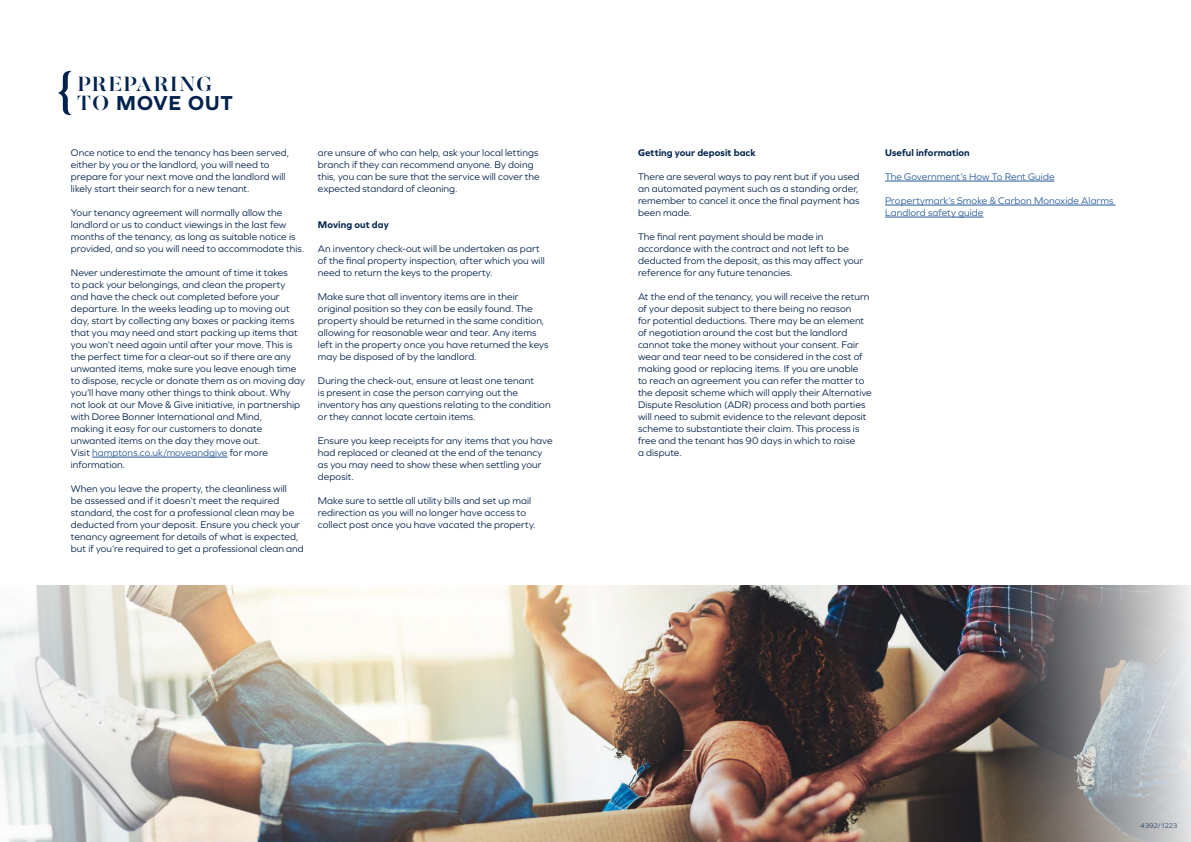
<style>
.page{position:relative;width:1191px;height:842px;background:#fff}
.page>*{position:absolute;margin:0;border:0;box-sizing:border-box;transform-origin:0 0}
.t1{font:700 21px "Gabriela Stencil";letter-spacing:.05em;color:#00224c}
.t2{font:700 21px "Graphie";letter-spacing:.035em;color:#00224c}
.t3{font:10px/12px "Graphie";letter-spacing:.005em;color:#00224c}
.t4{font:10px/12px "Graphie";letter-spacing:.005em;color:#275b9b}
.t5{font:700 10px "Graphie";letter-spacing:.01em;color:#00224c}
.t6{font:300 7px "Graphie";letter-spacing:-.035em;color:#00224c}
.s1{font-family:"Gabriela Stencil"}
.s2{color:#275b9b}
</style>
<div class="page">
<hr style="left:92px;top:457px;width:135px;height:1px;background:#275b9b">
<hr style="left:885px;top:181px;width:169px;height:1px;background:#275b9b">
<hr style="left:885px;top:205px;width:230px;height:1px;background:#275b9b">
<hr style="left:885px;top:217px;width:98px;height:1px;background:#275b9b">
<svg style="left:58px;top:71px;width:14px;height:44px"></svg>
<img style="left:312px;top:585px;width:604px;height:257px">
<img style="left:0;top:585px;width:312px;height:257px">
<img style="left:916px;top:585px;width:275px;height:257px">
<h1 class="t1" style="left:77px;top:71px;width:137px">PREPARING</h1>
<h1 class="t2" style="left:77px;top:91px;width:157px"><span class="s1">TO</span> MOVE OUT</h1>
<p class="t3" style="left:71px;top:146px;width:220px">Once notice to end the tenancy has been served, either by you or the landlord, you will need to prepare for your next move and the landlord will likely start their search for a new tenant.</p>
<p class="t3" style="left:71px;top:206px;width:235px">Your tenancy agreement will normally allow the landlord or us to conduct viewings in the last few months of the tenancy, as long as suitable notice is provided, and so you will need to accommodate this.</p>
<p class="t3" style="left:71px;top:266px;width:236px">Never underestimate the amount of time it takes<br>to pack your belongings, and clean the property and have the check out completed before your departure. In the weeks leading up to moving out day, start by collecting any boxes or packing items that you may need and start packing up items that you won’t need again until after your move. This is the perfect time for a clear-out so if there are any unwanted items, make sure you leave enough time to dispose, recycle or donate them as on moving day you’ll have many other things to think about. Why not look at our Move &amp; Give initiative, in partnership with Doree Bonner International and Mind,<br>making it easy for our customers to donate unwanted items on the day they move out.<br>Visit <span class="s2">hamptons.co.uk/moveandgive</span> for more information.</p>
<p class="t3" style="left:71px;top:482px;width:234px">When you leave the property, the cleanliness will<br>be assessed and if it doesn’t meet the required standard, the cost for a professional clean may be deducted from your deposit. Ensure you check your tenancy agreement for details of what is expected, but if you’re required to get a professional clean and</p>
<p class="t3" style="left:318px;top:146px;width:223px">are unsure of who can help, ask your local lettings branch if they can recommend anyone. By doing this, you can be sure that the service will cover the expected standard of cleaning.</p>
<p class="t5" style="left:318px;top:219px;width:72px">Moving out day</p>
<p class="t3" style="left:318px;top:242px;width:228px">An inventory check-out will be undertaken as part of the final property inspection, after which you will need to return the keys to the property.</p>
<p class="t3" style="left:318px;top:290px;width:232px">Make sure that all inventory items are in their original position so they can be easily found. The property should be returned in the same condition, allowing for reasonable wear and tear. Any items left in the property once you have returned the keys may be disposed of by the landlord.</p>
<p class="t3" style="left:318px;top:374px;width:234px">During the check-out, ensure at least one tenant<br>is present in case the person carrying out the inventory has any questions relating to the condition or they cannot locate certain items.</p>
<p class="t3" style="left:318px;top:434px;width:236px">Ensure you keep receipts for any items that you have had replaced or cleaned at the end of the tenancy as you may need to show these when settling your deposit.</p>
<p class="t3" style="left:318px;top:494px;width:219px">Make sure to settle all utility bills and set up mail redirection as you will no longer have access to collect post once you have vacated the property.</p>
<p class="t5" style="left:638px;top:147px;width:119px">Getting your deposit back</p>
<p class="t3" style="left:638px;top:170px;width:223px;text-align:justify">There are several ways to pay rent but if you used an automated payment such as a standing order, remember to cancel it once the final payment has been made.</p>
<p class="t3" style="left:638px;top:230px;width:227px">The final rent payment should be made in accordance with the contract and not left to be deducted from the deposit, as this may affect your reference for any future tenancies.</p>
<p class="t3" style="left:638px;top:290px;width:235px">At the end of the tenancy, you will receive the return of your deposit subject to there being no reason<br>for potential deductions. There may be an element of negotiation around the cost but the landlord cannot take the money without your consent. Fair wear and tear need to be considered in the cost of making good or replacing items. If you are unable<br>to reach an agreement you can refer the matter to the deposit scheme which will apply their Alternative Dispute Resolution (ADR) process and both parties will need to submit evidence to the relevant deposit scheme to substantiate their claim. This process is free and the tenant has 90 days in which to raise<br>a dispute.</p>
<p class="t5" style="left:885px;top:147px;width:86px">Useful information</p>
<p class="t4" style="left:885px;top:170px;width:171px">The Government’s How To Rent Guide</p>
<p class="t4" style="left:885px;top:194px;width:230px">Propertymark’s Smoke &amp; Carbon Monoxide Alarms<br>Landlord safety guide</p>
<p class="t6" style="left:1140px;top:822px;width:39px">4392/1223</p>
</div>
